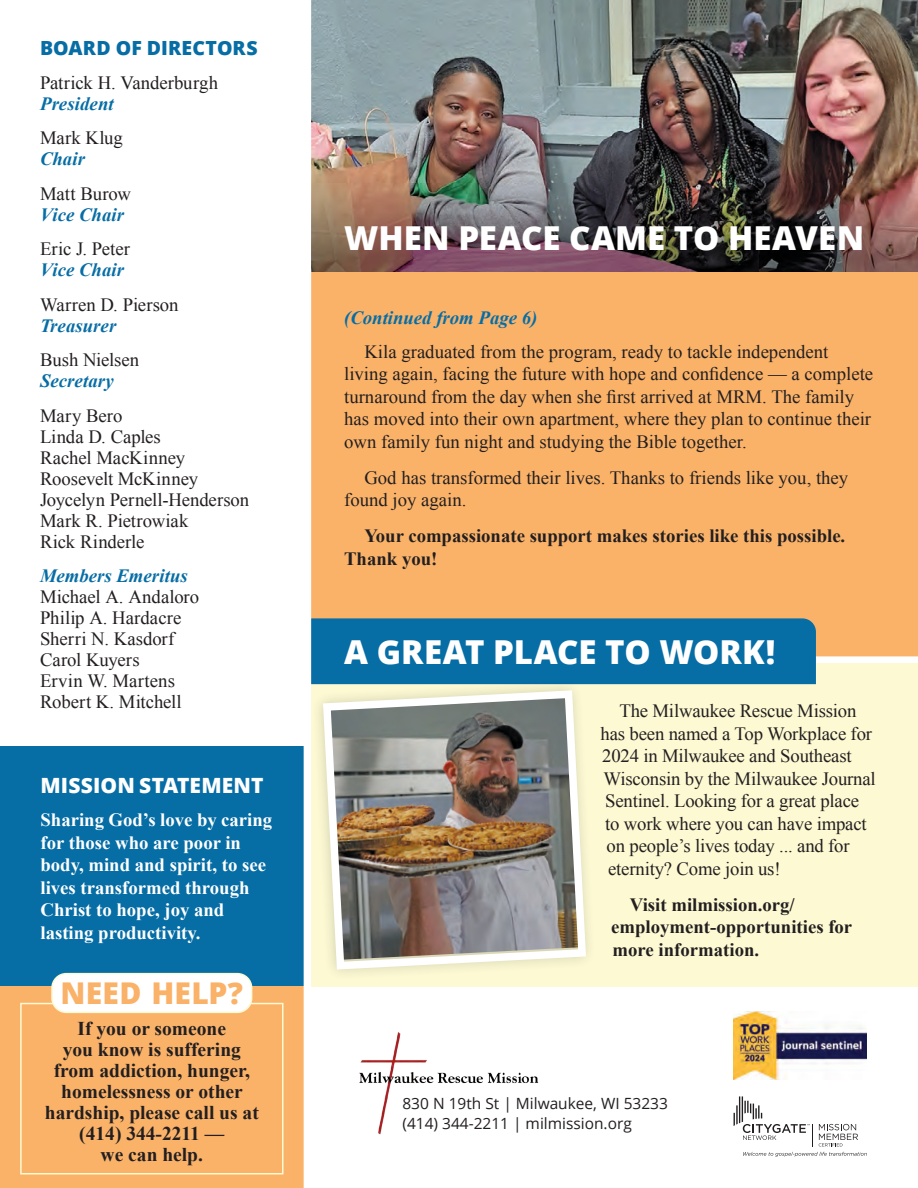
<style>
.page{position:relative;width:918px;height:1188px;background:#fff}
.page>*{position:absolute;margin:0;border:0;box-sizing:border-box;transform-origin:0 0}
.t1{font:800 33px "Open Sans";color:#fff}
.t2{font:800 30px "Open Sans";letter-spacing:.005em;color:#fab269}
.t3{font:800 21px "Open Sans";letter-spacing:.005em;color:#fff}
.t4{font:700 19.5px/21px "Times New Roman";color:#231f20;text-align:center}
.t5{font:800 19.5px "Open Sans";letter-spacing:.005em;color:#066da5}
.t6{font:18.75px/21px "Times New Roman";color:#231f20}
.t7{font:700 18.75px/22.5px "Times New Roman";color:#fff}
.t8{font:700 18.75px/22.5px "Times New Roman";color:#231f20}
.t9{font:italic 700 18.75px "Times New Roman";color:#066da5}
.t10{font:15.45px/19.4px "Open Sans";color:#231f20}
</style>
<div class="page">
<div style="left:307px;top:0;width:611px;height:746px;background:#fab269"></div>
<div style="left:307px;top:656px;width:611px;height:8px;background:#fff"></div>
<div style="left:307px;top:664px;width:611px;height:323px;background:#fcf9d3"></div>
<div style="left:311px;top:618px;width:505px;height:66px;background:#066da5"></div>
<svg style="left:311px;top:677px;width:288px;height:8px;background:#1f7ba9"></svg>
<img style="left:319px;top:687px;width:269px;height:286px">
<img style="left:311px;top:0;width:607px;height:173px">
<div style="left:0;top:986px;width:304px;height:202px;background:#fab269"></div>
<img style="left:359px;top:1032px;width:180px;height:103px">
<div style="left:0;top:746px;width:304px;height:239px;background:#066da5"></div>
<div style="left:20px;top:1003px;width:264px;height:171px;border:2px solid #fcf9d3"></div>
<div style="left:52px;top:974px;width:200px;height:38px;background:#fff;border-radius:14px"></div>
<div style="left:51px;top:973px;width:201px;height:40px;border:2px solid #fcf9d3;border-radius:14px"></div>
<div style="left:304px;top:0;width:7px;height:1188px;background:#fff"></div>
<img style="left:311px;top:173px;width:607px;height:98px">
<svg style="left:734px;top:1096px;width:133px;height:61px"></svg>
<img style="left:734px;top:1012px;width:133px;height:68px">
<p class="t5" style="left:40px;top:34px;width:219px">BOARD OF DIRECTORS</p>
<p class="t6" style="left:40px;top:72px;width:180px">Patrick H. Vanderburgh</p>
<p class="t9" style="left:40px;top:90px;width:75px">President</p>
<p class="t6" style="left:40px;top:127px;width:84px">Mark Klug</p>
<p class="t9" style="left:40px;top:146px;width:46px">Chair</p>
<p class="t6" style="left:40px;top:183px;width:92px">Matt Burow</p>
<p class="t9" style="left:40px;top:201px;width:86px">Vice Chair</p>
<p class="t6" style="left:40px;top:238px;width:91px">Eric J. Peter</p>
<p class="t9" style="left:40px;top:257px;width:86px">Vice Chair</p>
<p class="t6" style="left:40px;top:294px;width:140px">Warren D. Pierson</p>
<p class="t9" style="left:40px;top:312px;width:78px">Treasurer</p>
<p class="t6" style="left:40px;top:349px;width:101px">Bush Nielsen</p>
<p class="t9" style="left:40px;top:368px;width:75px">Secretary</p>
<p class="t6" style="left:40px;top:405px;width:211px">Mary Bero<br>Linda D. Caples<br>Rachel MacKinney<br>Roosevelt McKinney<br>Joycelyn Pernell-Henderson<br>Mark R. Pietrowiak<br>Rick Rinderle</p>
<p class="t9" style="left:40px;top:563px;width:149px">Members Emeritus</p>
<p class="t6" style="left:40px;top:586px;width:161px">Michael A. Andaloro<br>Philip A. Hardacre<br>Sherri N. Kasdorf<br>Carol Kuyers<br>Ervin W. Martens<br>Robert K. Mitchell</p>
<p class="t3" style="left:40px;top:770px;width:225px">MISSION STATEMENT</p>
<p class="t7" style="left:40px;top:808px;width:233px">Sharing God’s love by caring for those who are poor in body, mind and spirit, to see lives transformed through<br>Christ to hope, joy and lasting productivity.</p>
<h2 class="t2" style="left:61px;top:970px;width:184px">NEED HELP?</h2>
<p class="t4" style="left:45px;top:1017px;width:215px">If you or someone<br>you know is suffering from addiction, hunger, homelessness or other hardship, please call us at (414) 344-2211 —<br>we can help.</p>
<h1 class="t1" style="left:344px;top:213px;width:522px">WHEN PEACE CAME TO HEAVEN</h1>
<p class="t9" style="left:344px;top:305px;width:195px">(Continued from Page 6)</p>
<p class="t6" style="left:344px;top:340px;width:531px;line-height:22.5px;text-indent:20px">Kila graduated from the program, ready to tackle independent living again, facing the future with hope and confidence — a complete turnaround from the day when she first arrived at MRM. The family has moved into their own apartment, where they plan to continue their own family fun night and studying the Bible together.</p>
<p class="t6" style="left:344px;top:466px;width:506px;line-height:22.5px;text-indent:20px">God has transformed their lives. Thanks to friends like you, they found joy again.</p>
<p class="t8" style="left:344px;top:524px;width:503px;text-indent:20px">Your compassionate support makes stories like this possible.<br>Thank you!</p>
<h1 class="t1" style="left:344px;top:627px;width:433px">A GREAT PLACE TO WORK!</h1>
<p class="t6" style="left:619px;top:700px;width:239px">The Milwaukee Rescue Mission</p>
<p class="t6" style="left:601px;top:723px;width:273px">has been named a Top Workplace for</p>
<p class="t6" style="left:602px;top:745px;width:251px">2024 in Milwaukee and Southeast</p>
<p class="t6" style="left:604px;top:768px;width:274px">Wisconsin by the Milwaukee Journal</p>
<p class="t6" style="left:605px;top:790px;width:255px">Sentinel. Looking for a great place</p>
<p class="t6" style="left:605px;top:813px;width:263px">to work where you can have impact</p>
<p class="t6" style="left:607px;top:835px;width:245px">on people’s lives today ... and for</p>
<p class="t6" style="left:608px;top:858px;width:174px">eternity? Come join us!</p>
<p class="t8" style="left:611px;top:893px;width:243px;text-indent:19px">Visit milmission.org/ employment-opportunities for more information.</p>
<p class="t10" style="left:402px;top:1094px;width:267px">830 N 19th St | Milwaukee, WI 53233 (414) 344-2211 | milmission.org</p>
</div>
